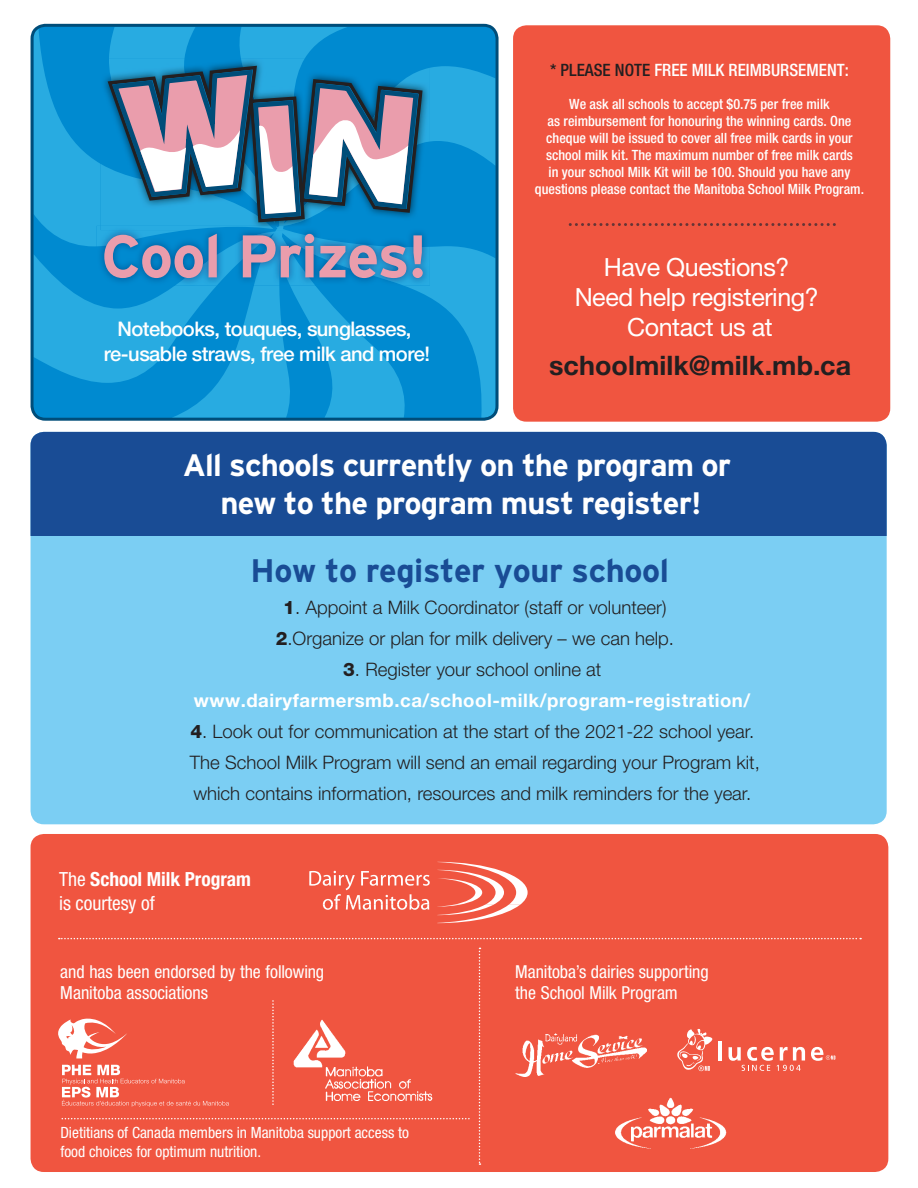
<style>
.page{position:relative;width:918px;height:1188px;background:#fff}
.page>*{position:absolute;margin:0;border:0;box-sizing:border-box;transform-origin:0 0}
.t1{font:700 60px "Interstate";letter-spacing:-.025em;color:#ea9dac}
.t2{font:700 32.55px "Interstate";letter-spacing:-.01em;color:#194c95}
.t3{font:700 31.05px/37.2px "Interstate";letter-spacing:-.025em;color:#fff;text-align:center}
.t4{font:700 26.85px "Helvetica Neue LT Std";letter-spacing:.005em;color:#231f20}
.t5{font:25.05px/30.2px "Helvetica Neue LT Std";letter-spacing:-.02em;color:#fff;text-align:center}
.t6{font:500 20.1px/24.2px "Helvetica Neue LT Std";letter-spacing:-.025em;color:#fff;text-align:center}
.t7{font:700 condensed 19.5px/23.4px "Helvetica Neue LT Std";letter-spacing:-.005em;color:#fff}
.t8{font:300 18.6px/31px "Helvetica Neue LT Std";color:#231f20;text-align:center}
.t9{font:700 18.6px/31px "Helvetica Neue LT Std";letter-spacing:.03em;color:#fff;text-align:center}
.t10{font:condensed 18px "Helvetica Neue LT Std";color:#fff}
.t11{font:condensed 17.85px/21.5px "Helvetica Neue LT Std";letter-spacing:-.005em;color:#fff}
.t12{font:500 condensed 17.1px "Helvetica Neue LT Std";color:#fff}
.t13{font:condensed 15.45px/18.6px "Helvetica Neue LT Std";color:#fff}
.t14{font:500 condensed 14.1px/17px "Helvetica Neue LT Std";color:#fff;text-align:center}
.s1{color:#231f20}
.s2{font-weight:800}
.s3{font-weight:800;color:#231f20}
.s4{font-weight:300;color:#231f20}
.s5{font-weight:400}
</style>
<div class="page">
<div style="left:31px;top:432px;width:856px;height:392px;background:#7bcef3;border-radius:13px"></div>
<div style="left:31px;top:432px;width:856px;height:104px;background:#194c95"></div>
<div style="left:513px;top:25px;width:377px;height:397px;background:#f05540;border-radius:13px"></div>
<svg style="left:31px;top:24px;width:468px;height:397px;background:#1396d4"></svg>
<img style="left:97px;top:246px;width:78px;height:40px">
<img style="left:175px;top:230px;width:255px;height:56px">
<img style="left:97px;top:226px;width:90px;height:20px">
<img style="left:270px;top:58px;width:160px;height:168px">
<img style="left:108px;top:58px;width:167px;height:6px">
<img style="left:101px;top:164px;width:169px;height:62px">
<img style="left:274px;top:226px;width:156px;height:4px">
<svg style="left:276px;top:226px;width:10px;height:4px"></svg>
<img style="left:101px;top:226px;width:173px;height:4px">
<svg style="left:105px;top:64px;width:319px;height:160px;background:#1192ce"></svg>
<svg style="left:109px;top:67px;width:312px;height:154px;background:#1384ba"></svg>
<svg style="left:115px;top:72px;width:301px;height:144px"></svg>
<div style="left:31px;top:834px;width:857px;height:338px;background:#f05540;border-radius:13px"></div>
<svg style="left:309px;top:862px;width:219px;height:61px"></svg>
<img style="left:293px;top:1019px;width:140px;height:82px">
<svg style="left:59px;top:938px;width:802px;height:1px"></svg>
<svg style="left:479px;top:948px;width:1px;height:217px"></svg>
<img style="left:515px;top:1033px;width:131px;height:44px">
<img style="left:615px;top:1097px;width:112px;height:52px">
<hr style="left:718px;top:1041px;width:4px;height:20px;background:#fff">
<svg style="left:729px;top:1047px;width:76px;height:24px"></svg>
<svg style="left:811px;top:1047px;width:24px;height:14px"></svg>
<svg style="left:677px;top:1028px;width:35px;height:43px"></svg>
<svg style="left:272px;top:1001px;width:2px;height:104px"></svg>
<svg style="left:62px;top:1118px;width:408px;height:1px"></svg>
<svg style="left:570px;top:223px;width:266px;height:3px"></svg>
<svg style="left:58px;top:1018px;width:69px;height:40px"></svg>
<svg style="left:62px;top:1065px;width:167px;height:42px"></svg>
<h1 class="t1" style="left:101px;top:223px;width:328px">Cool Prizes!</h1>
<h3 class="t6" style="left:104px;top:317px;width:328px">Notebooks, touques, sunglasses, re-usable straws, free milk and more!</h3>
<p class="t12" style="left:550px;top:59px;width:300px"><span class="s1">* PLEASE NOTE</span> FREE MILK REIMBURSEMENT:</p>
<p class="t14" style="left:535px;top:96px;width:331px">We ask all schools to accept $0.75 per free milk<br>as reimbursement for honouring the winning cards. One cheque will be issued to cover all free milk cards in your school milk kit. The maximum number of free milk cards<br>in your school Milk Kit will be 100. Should you have any questions please contact the Manitoba School Milk Program.</p>
<h3 class="t5" style="left:575px;top:252px;width:246px">Have Questions?<br>Need help registering?<br>Contact us at</h3>
<h3 class="t4" style="left:549px;top:348px;width:304px">schoolmilk@milk.mb.ca</h3>
<h3 class="t3" style="left:183px;top:447px;width:550px">All schools currently on the program or new to the program must register!</h3>
<h2 class="t2" style="left:251px;top:553px;width:420px">How to register your school</h2>
<h3 class="t8" style="left:276px;top:591px;width:400px"><span class="s2">1</span>. Appoint a Milk Coordinator (staff or volunteer)<br><span class="s2">2</span>.Organize or plan for milk delivery – we can help.</h3>
<h3 class="t9" style="left:194px;top:653px;width:558px"><span class="s3">3</span><span class="s4">. Register your school online at </span>www.dairyfarmersmb.ca/school-milk/program-registration/</h3>
<h3 class="t8" style="left:190px;top:715px;width:572px;text-align:left"><span class="s2">4</span>. Look out for communication at the start of the 2021-22 school year.<br>The School Milk Program will send an email regarding your Program kit, which contains information, resources and milk reminders for the year.</h3>
<h3 class="t7" style="left:59px;top:868px;width:193px"><span class="s5">The</span> School Milk Program <span class="s5">is courtesy of</span></h3>
<p class="t11" style="left:60px;top:961px;width:265px">and has been endorsed by the following</p>
<p class="t10" style="left:60px;top:982px;width:149px">Manitoba associations</p>
<p class="t13" style="left:60px;top:1123px;width:350px">Dietitians of Canada members in Manitoba support access to food choices for optimum nutrition.</p>
<p class="t11" style="left:515px;top:961px;width:195px">Manitoba’s dairies supporting the School Milk Program</p>
</div>
